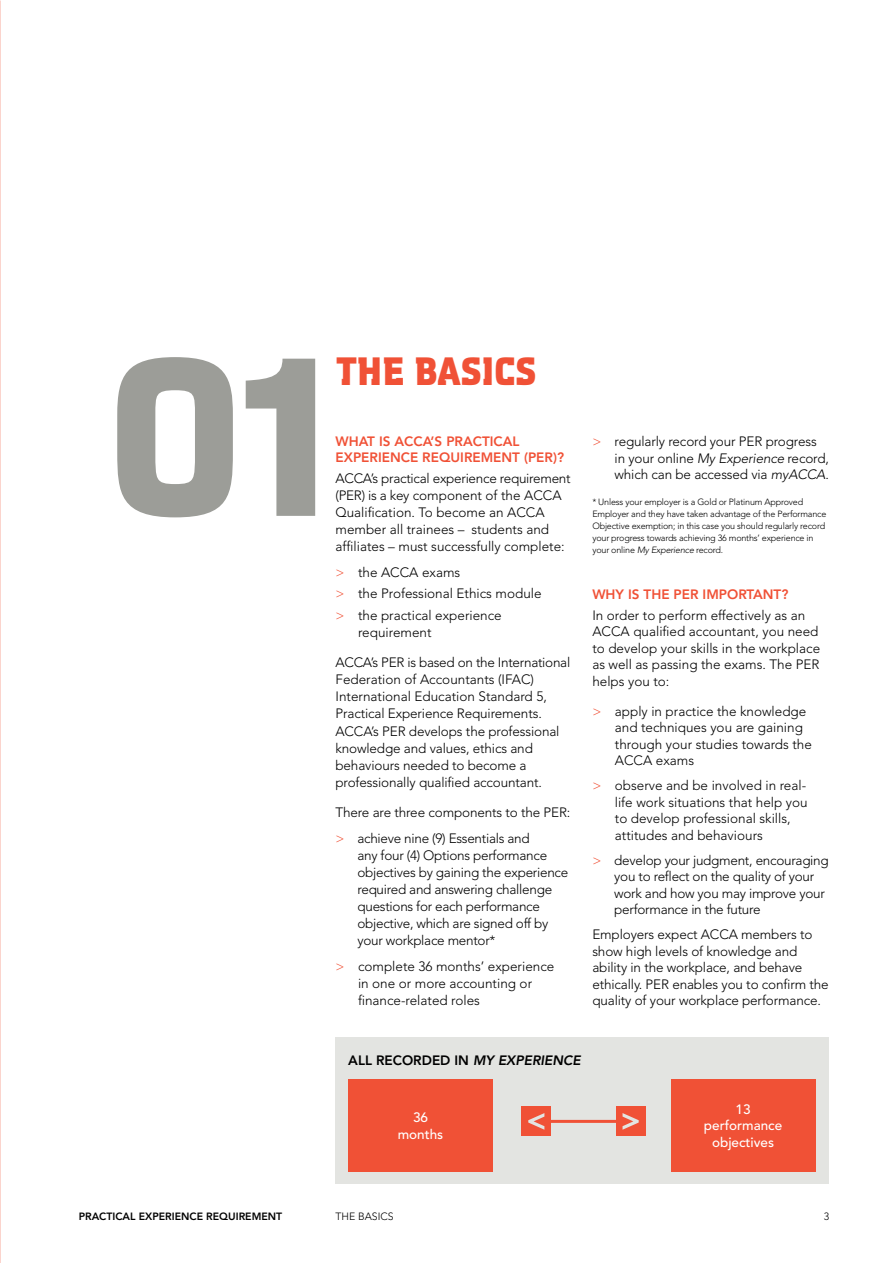
<style>
.page{position:relative;width:893px;height:1263px;background:#fff}
.page>*{position:absolute;margin:0;border:0;box-sizing:border-box;transform-origin:0 0}
.t1{font:217.8px "Cg Aquarius No 8";color:#9c9d98}
.t2{font:37.5px "Cg Aquarius No 8";letter-spacing:-.03em;color:#f05136}
.t3{font:300 13.5px/16.5px "Avenir";letter-spacing:-.01em;color:#000}
.t4{font:800 13.5px "Avenir";color:#f05136}
.t5{font:500 13.5px/16.5px "Avenir";color:#fff;text-align:center}
.t6{font:800 13.5px "Avenir";color:#000}
.t7{font:800 10.5px "Avenir";color:#000}
.t8{font:300 10.5px "Avenir";color:#000}
.t9{font:300 9px/12px "Avenir";letter-spacing:-.02em;color:#000}
.s1{color:#f05136}
.s2{font-style:italic}
</style>
<div class="page">
<div style="left:335px;top:1038px;width:494px;height:146px;background:#e3e4e1"></div>
<div style="left:348px;top:1079px;width:145px;height:92px;background:#f05136"></div>
<div style="left:671px;top:1079px;width:144px;height:92px;background:#f05136"></div>
<hr style="left:542px;top:1120px;width:81px;height:3px;background:#f05136">
<div style="left:521px;top:1106px;width:30px;height:30px;background:#f05136"></div>
<svg style="left:528px;top:1113px;width:16px;height:17px"></svg>
<div style="left:616px;top:1106px;width:29px;height:30px;background:#f05136"></div>
<svg style="left:622px;top:1113px;width:17px;height:17px"></svg>
<h1 class="t1" style="left:110px;top:309px;width:242px">01</h1>
<h2 class="t2" style="left:335px;top:350px;width:203px">THE BASICS</h2>
<p class="t4" style="left:335px;top:434px;width:11px">WHAT</p>
<p class="t4" style="left:379px;top:434px;width:94px">IS ACCA’S PRACTICA</p>
<p class="t4" style="left:513px;top:434px;width:9px">L</p>
<p class="t4" style="left:335px;top:449px;width:148px">EXPERIENCE REQUIREME</p>
<p class="t4" style="left:501px;top:449px;width:64px">NT (PER)?</p>
<p class="t3" style="left:335px;top:470px;width:237px;line-height:17.1px">ACCA’s practical experience requirement (PER) is a key component of the ACCA Qualification. To become an ACCA member all trainees – students and affiliates – must successfully complete:</p>
<p class="t3" style="left:335px;top:562px;width:208px;line-height:21.3px"><span class="s1">&gt;</span> the ACCA exams<br><span class="s1">&gt;</span> the Professional Ethics module <span class="s1">&gt;</span> the practical experience</p>
<p class="t3" style="left:358px;top:624px;width:75px">requirement</p>
<p class="t3" style="left:335px;top:654px;width:236px;line-height:17.1px">ACCA’s PER is based on the International Federation of Accountants (IFAC)<br>International Education Standard 5, Practical Experience Requirements.<br>ACCA’s PER develops the professional knowledge and values, ethics and behaviours needed to become a professionally qualified accountant.</p>
<p class="t3" style="left:335px;top:800px;width:236px;line-height:25.5px">There are three components to the PER: <span class="s1">&gt;</span> achieve nine (9) Essentials and</p>
<p class="t3" style="left:357px;top:847px;width:212px;line-height:17.1px">any four (4) Options performance objectives by gaining the experience required and answering challenge questions for each performance objective, which are signed off by your workplace mentor*</p>
<p class="t3" style="left:358px;top:958px;width:198px;line-height:17.1px;text-indent:-22px"><span class="s1">&gt;</span> complete 36 months’ experience in one or more accounting or finance-related roles</p>
<p class="t3" style="left:615px;top:433px;width:216px;text-indent:-22px"><span class="s1">&gt;</span> regularly record your PER progress in your online <span class="s2">My Experience</span> record, which can be accessed via <span class="s2">myACCA</span>.</p>
<p class="t9" style="left:592px;top:496px;width:236px">* Unless your employer is a Gold or Platinum Approved Employer and they have taken advantage of the Performance Objective exemption; in this case you should regularly record your progress towards achieving 36 months’ experience in your online <span class="s2">My Experience</span> record.</p>
<p class="t4" style="left:592px;top:586px;width:61px">WHY ISTHE</p>
<p class="t4" style="left:674px;top:586px;width:116px">PER IMPORTANT?</p>
<p class="t3" style="left:592px;top:607px;width:229px">In order to perform effectively as an<br>ACCA qualified accountant, you need to develop your skills in the workplace as well as passing the exams. The PER helps you to:</p>
<p class="t3" style="left:615px;top:703px;width:199px;text-indent:-22px"><span class="s1">&gt;</span> apply in practice the knowledge and techniques you are gaining through your studies towards the<br>ACCA exams</p>
<p class="t3" style="left:615px;top:777px;width:194px;text-indent:-22px"><span class="s1">&gt;</span> observe and be involved in real&shy;life work situations that help you to develop professional skills, attitudes and behaviours</p>
<p class="t3" style="left:614px;top:852px;width:216px;text-indent:-22px"><span class="s1">&gt;</span> develop your judgment, encouraging you to reflect on the quality of your work and how you may improve your performance in the future</p>
<p class="t3" style="left:592px;top:926px;width:238px">Employers expect ACCA members to show high levels of knowledge and ability in the workplace, and behave ethically. PER enables you to confirm the quality of your workplace performance.</p>
<p class="t6" style="left:348px;top:1052px;width:234px">ALL RECORDED IN <span class="s2">MY EXPERIENCE</span></p>
<p class="t5" style="left:398px;top:1109px;width:47px">36 months</p>
<p class="t5" style="left:704px;top:1101px;width:80px">13 performance objectives</p>
<p class="t8" style="left:335px;top:1211px;width:60px">THE BASICS</p>
<p class="t7" style="left:79px;top:1210px;width:205px">PRACTICAL EXPERIENCE REQUIREMENT</p>
<p class="t8" style="left:824px;top:1211px;width:7px">3</p>
</div>
